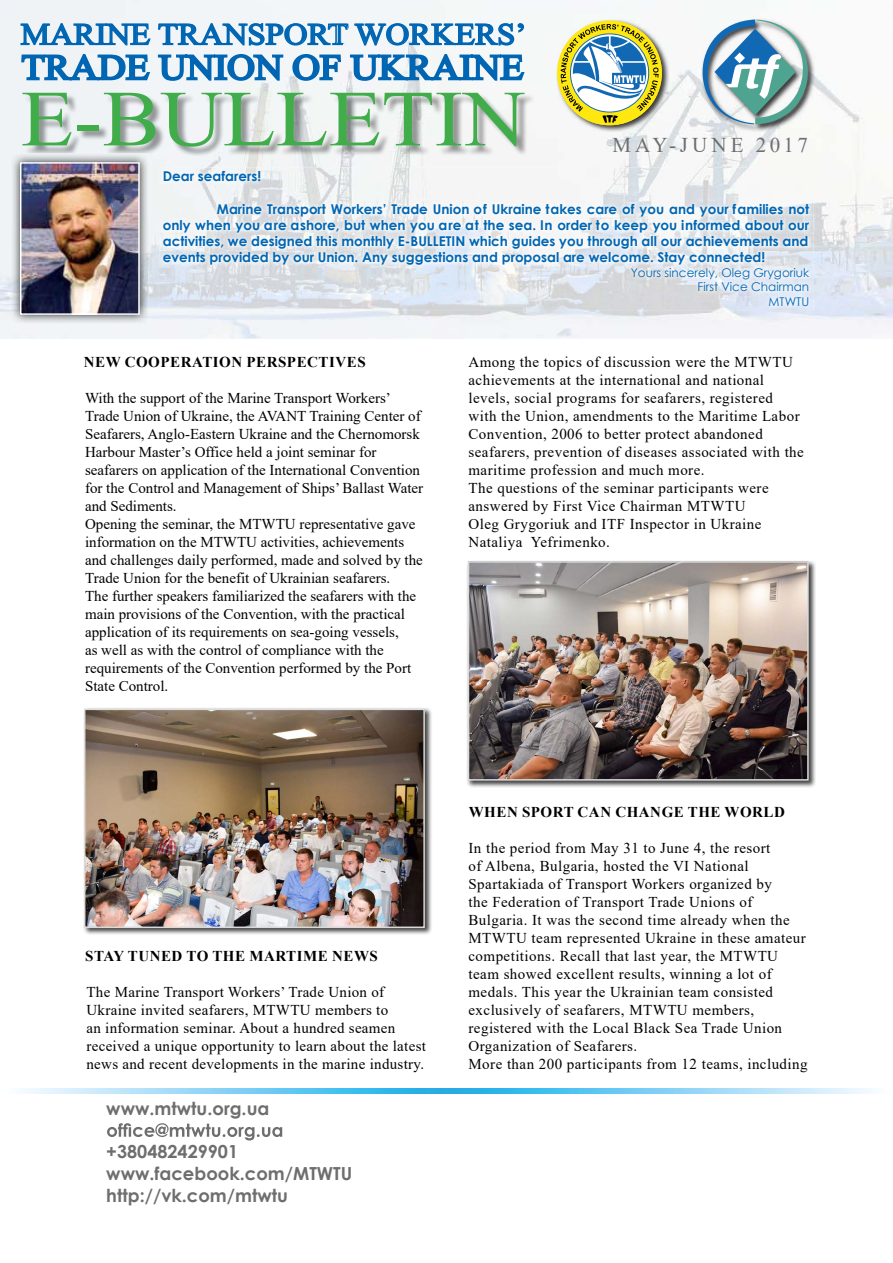
<style>
.page{position:relative;width:893px;height:1263px;background:#fff}
.page>*{position:absolute;margin:0;border:0;box-sizing:border-box;transform-origin:0 0}
.t1{font:79.5px "Times New Roman";color:#40ad4a;scale:1.09 1}
.t2{font:35.25px "Times New Roman";color:#0066b3;scale:1.09 1}
.t3{font:30.15px "Times New Roman";color:#0066b3;scale:1.09 1}
.t4{font:21px "Times New Roman";letter-spacing:.175em;color:#6e6e70}
.t5{font:700 18px/21.6px "Century Gothic";color:#6e6e70}
.t6{font:15px/18px "Times New Roman";letter-spacing:.02em;color:#000}
.t7{font:15px/18px "Times New Roman";color:#000}
.t8{font:700 15px "Times New Roman";letter-spacing:.035em;color:#000}
.t9{font:700 13.5px/16.2px "Century Gothic";color:#0066b3;text-align:justify}
.t10{font:12px/14.4px "Century Gothic";color:#0066b3;text-align:right}
</style>
<div class="page">
<svg style="left:107px;top:1123px;width:175px;height:17px"></svg>
<svg style="left:21px;top:1089px;width:852px;height:4px;background:#82d1f4"></svg>
<img style="left:0;top:0;width:893px;height:339px">
<div style="left:24px;top:95px;width:447px;height:62px;background:#000;opacity:.39"></div>
<div style="left:463px;top:95px;width:72px;height:62px;background:#000;opacity:.39"></div>
<svg style="left:20px;top:21px;width:506px;height:61px"></svg>
<img style="left:160px;top:168px;width:652px;height:141px">
<img style="left:701px;top:18px;width:114px;height:114px">
<svg style="left:702px;top:20px;width:106px;height:104px"></svg>
<img style="left:556px;top:19px;width:114px;height:114px">
<div style="left:557px;top:21px;width:105px;height:104px;background:#ffe80f;border-radius:50%"></div>
<svg style="left:561px;top:24px;width:98px;height:99px"></svg>
<img style="left:11px;top:153px;width:138px;height:171px">
<img style="left:23px;top:165px;width:114px;height:147px">
<div style="left:20px;top:162px;width:120px;height:153px;border:2px solid #fff"></div>
<div style="left:83px;top:707px;width:350px;height:228px;background:#000;opacity:.75"></div>
<img style="left:87px;top:712px;width:335px;height:213px">
<div style="left:84px;top:709px;width:341px;height:219px;border:2px solid #dadada"></div>
<div style="left:466px;top:560px;width:350px;height:228px;background:#000;opacity:.75"></div>
<img style="left:471px;top:564px;width:335px;height:214px">
<div style="left:468px;top:561px;width:341px;height:220px;border:2px solid #dadada"></div>
<h3 class="t3" style="left:21px;top:13px;width:465px">MARINE TRANSPORT WORKERS’</h3>
<h2 class="t2" style="left:21px;top:42px;width:462px">TRADE UNION OF UKRAINE</h2>
<h1 class="t1" style="left:21px;top:63px;width:465px">E-BULLETIN</h1>
<h3 class="t4" style="left:612px;top:131px;width:197px">MAY-JUNE 2017</h3>
<p class="t9" style="left:163px;top:168px;width:100px">Dear seafarers!</p>
<p class="t9" style="left:163px;top:200px;width:648px;text-indent:54px">Marine Transport Workers’ Trade Union of Ukraine takes care of you and your families not only when you are ashore, but when you are at the sea. In order to keep you informed about our activities, we designed this monthly E-BULLETIN which guides you through all our achievements and events provided by our Union. Any suggestions and proposal are welcome. Stay connected!</p>
<p class="t10" style="left:631px;top:265px;width:180px">Yours sincerely, Oleg Grygoriuk<br>First Vice Chairman<br>MTWTU</p>
<p class="t8" style="left:84px;top:351px;width:283px">NEW COOPERATION PERSPECTIVES</p>
<p class="t7" style="left:85px;top:388px;width:340px">With the support of the Marine Transport Workers’ Trade Union of Ukraine, the AVANT Training Center of Seafarers, Anglo-Eastern Ukraine and the Chernomorsk Harbour Master’s Office held a joint seminar for seafarers on application of the International Convention for the Control and Management of Ships’ Ballast Water and Sediments.<br>Opening the seminar, the MTWTU representative gave information on the MTWTU activities, achievements and challenges daily performed, made and solved by the Trade Union for the benefit of Ukrainian seafarers.<br>The further speakers familiarized the seafarers with the main provisions of the Convention, with the practical application of its requirements on sea-going vessels,<br>as well as with the control of compliance with the requirements of the Convention performed by the Port State Control.</p>
<p class="t6" style="left:468px;top:352px;width:337px">Among the topics of discussion were the MTWTU achievements at the international and national levels, social programs for seafarers, registered with the Union, amendments to the Maritime Labor Convention, 2006 to better protect abandoned seafarers, prevention of diseases associated with the maritime profession and much more.<br>The questions of the seminar participants were answered by First Vice Chairman MTWTU<br>Oleg Grygoriuk and ITF Inspector in Ukraine Nataliya Yefrimenko.</p>
<p class="t8" style="left:85px;top:945px;width:294px">STAY TUNED TO THE MARTIME NEWS</p>
<p class="t6" style="left:86px;top:982px;width:341px">The Marine Transport Workers’ Trade Union of Ukraine invited seafarers, MTWTU members to<br>an information seminar. About a hundred seamen received a unique opportunity to learn about the latest news and recent developments in the marine industry.</p>
<p class="t5" style="left:106px;top:1097px;width:165px">www.mtwtu.org.ua</p>
<p class="t5" style="left:106px;top:1140px;width:247px">+380482429901 www.facebook.com/MTWTU http://vk.com/mtwtu</p>
<p class="t8" style="left:469px;top:801px;width:318px">WHEN SPORT CAN CHANGE THE WORLD</p>
<p class="t6" style="left:468px;top:838px;width:341px">In the period from May 31 to June 4, the resort<br>of Albena, Bulgaria, hosted the VI National Spartakiada of Transport Workers organized by<br>the Federation of Transport Trade Unions of Bulgaria. It was the second time already when the MTWTU team represented Ukraine in these amateur competitions. Recall that last year, the MTWTU team showed excellent results, winning a lot of medals. This year the Ukrainian team consisted exclusively of seafarers, MTWTU members, registered with the Local Black Sea Trade Union Organization of Seafarers.<br>More than 200 participants from 12 teams, including</p>
</div>
